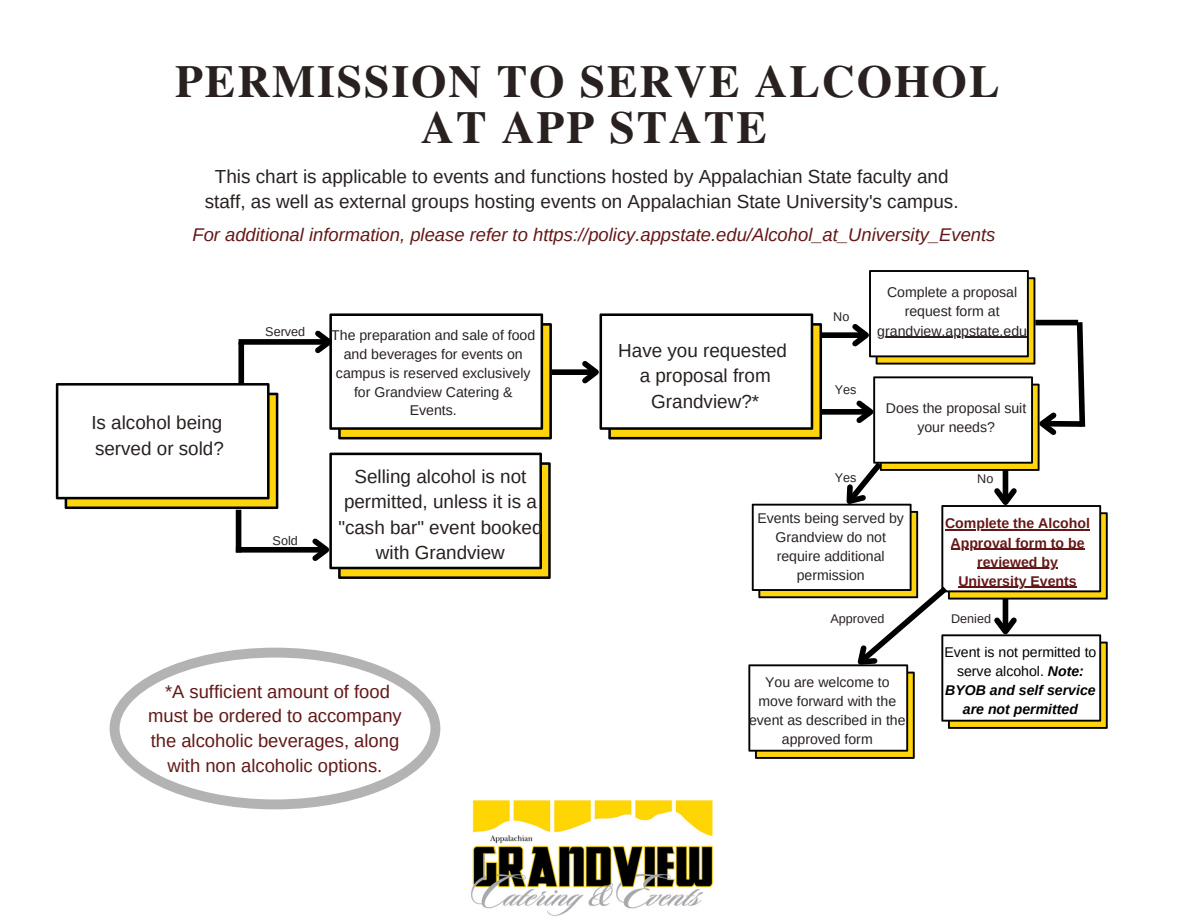
<style>
.page{position:relative;width:1188px;height:918px;background:#fff}
.page>*{position:absolute;margin:0;border:0;box-sizing:border-box;transform-origin:0 0}
.t1{font:700 45.6px/46.2px "Te X Gyre Termes";letter-spacing:.04em;color:#282120;text-align:center}
.t2{font:18.9px/25.5px "Arimo";color:#282120;text-align:center}
.t3{font:18.45px/24.6px "Arimo";color:#641717;text-align:center}
.t4{font:italic 18.45px "Arimo";color:#641717}
.t5{font:14.1px/19px "Arimo";color:#282120;text-align:center}
.t6{font:italic 700 14.1px/19.2px "Arimo";color:#000;text-align:center}
.t7{font:700 14.1px/19.2px "Arimo";color:#641717;text-align:center}
.t8{font:12.6px "Arimo";color:#282120}
.s1{font-weight:400;font-style:normal}
</style>
<div class="page">
<img style="left:471px;top:800px;width:242px;height:116px">
<svg style="left:56px;top:383px;width:222px;height:126px"></svg>
<div style="left:239px;top:339px;width:90px;height:6px;background:#000"></div>
<svg style="left:310px;top:313px;width:242px;height:126px"></svg>
<div style="left:238px;top:342px;width:6px;height:43px;background:#000"></div>
<div style="left:236px;top:547px;width:90px;height:6px;background:#000"></div>
<svg style="left:307px;top:453px;width:244px;height:126px"></svg>
<div style="left:236px;top:510px;width:5px;height:42px;background:#000"></div>
<div style="left:552px;top:369px;width:44px;height:6px;background:#000"></div>
<svg style="left:110px;top:648px;width:330px;height:161px"></svg>
<svg style="left:577px;top:270px;width:531px;height:489px"></svg>
<h1 class="t1" style="left:175px;top:56px;width:826px">PERMISSION TO SERVE ALCOHOL<br>AT APP STATE</h1>
<h2 class="t2" style="left:205px;top:163px;width:755px">This chart is applicable to events and functions hosted by Appalachian State faculty and staff, as well as external groups hosting events on Appalachian State University's campus.</h2>
<h3 class="t4" style="left:192px;top:224px;width:805px">For additional information, please refer to https://policy.appstate.edu/Alcohol_at_University_Events</h3>
<h2 class="t2" style="left:91px;top:410px;width:134px;text-align:left">Is alcohol being served or sold?</h2>
<p class="t8" style="left:265px;top:324px;width:41px">Served</p>
<p class="t8" style="left:273px;top:533px;width:27px">Sold</p>
<p class="t5" style="left:331px;top:326px;width:206px">The preparation and sale of food and beverages for events on campus is reserved exclusively for Grandview Catering &amp;<br>Events.</p>
<h2 class="t2" style="left:338px;top:464px;width:206px">Selling alcohol is not permitted, unless it is a "cash bar" event booked with Grandview</h2>
<h2 class="t2" style="left:618px;top:337px;width:170px">Have you requested a proposal from<br>Grandview?*</h2>
<p class="t8" style="left:833px;top:309px;width:18px">No</p>
<p class="t8" style="left:835px;top:383px;width:23px">Yes</p>
<p class="t5" style="left:877px;top:283px;width:151px">Complete a proposal request form at grandview.appstate.edu</p>
<p class="t5" style="left:886px;top:399px;width:142px">Does the proposal suit your needs?</p>
<p class="t8" style="left:835px;top:471px;width:23px">Yes</p>
<p class="t8" style="left:977px;top:472px;width:18px">No</p>
<p class="t5" style="left:758px;top:509px;width:148px">Events being served by<br>Grandview do not require additional permission</p>
<p class="t7" style="left:945px;top:514px;width:146px">Complete the Alcohol<br>Approval form to be reviewed by<br>University Events</p>
<p class="t8" style="left:831px;top:612px;width:55px">Approved</p>
<p class="t8" style="left:951px;top:612px;width:41px">Denied</p>
<h3 class="t3" style="left:148px;top:679px;width:255px">*A sufficient amount of food must be ordered to accompany the alcoholic beverages, along with non alcoholic options.</h3>
<p class="t5" style="left:749px;top:673px;width:158px">You are welcome to move forward with the event as described in the approved form</p>
<p class="t6" style="left:944px;top:642px;width:154px"><span class="s1">Event is not permitted to serve alcohol.</span> Note:<br>BYOB and self service are not permitted</p>
</div>
